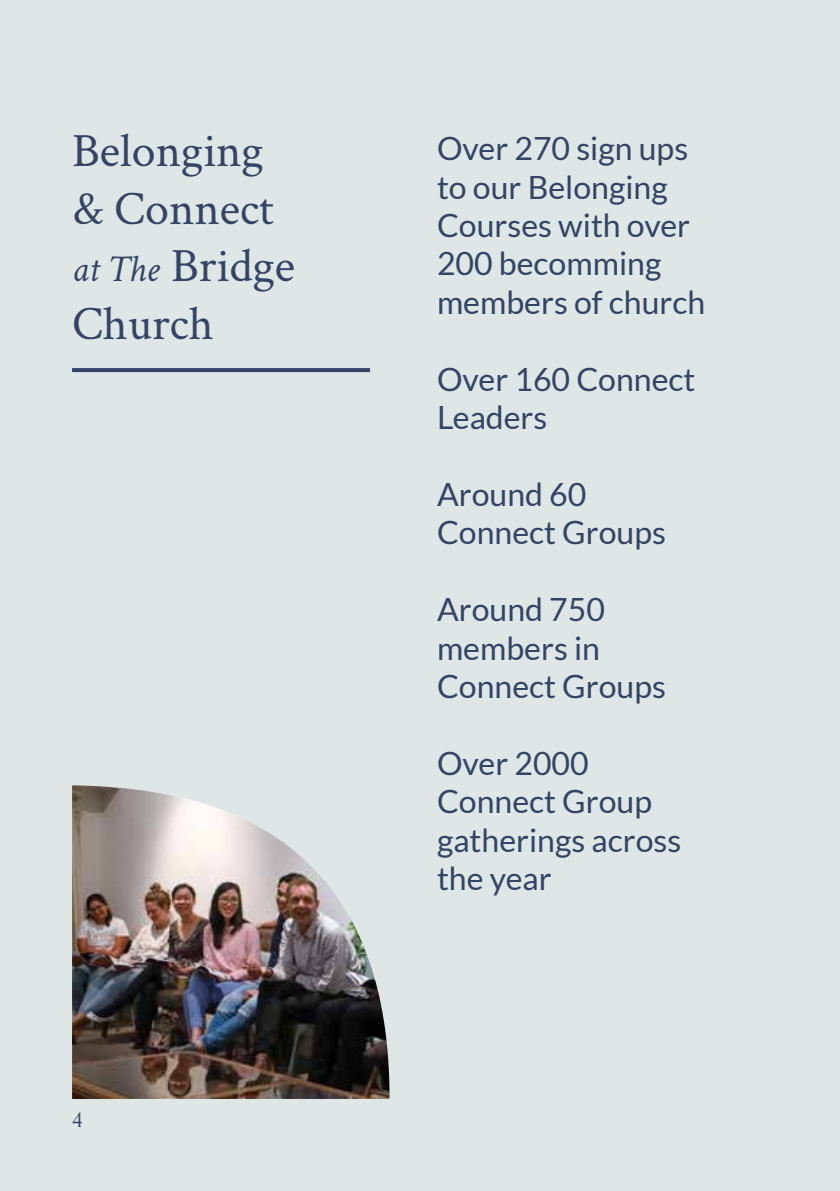
<style>
.page{position:relative;width:840px;height:1191px;background:#fff}
.page>*{position:absolute;margin:0;border:0;box-sizing:border-box;transform-origin:0 0}
.t1{font:48px/57.6px "Crimson Text";color:#344366}
.t2{font:32px/38.4px "Lato";color:#344366}
.t3{font:24px "Forum";color:#344366}
.s1{font-style:italic;font-size:38px}
</style>
<div class="page">
<div style="left:0;top:0;width:839px;height:1191px;background:#dfe6e6"></div>
<svg style="left:72px;top:368px;width:298px;height:4px"></svg>
<img style="left:72px;top:785px;width:317px;height:314px">
<h1 class="t1" style="left:72px;top:120px;width:224px">Belonging &amp; Connect <span class="s1">at The</span> Bridge<br>Church</h1>
<p class="t2" style="left:437px;top:129px;width:269px">Over 270 sign ups to our Belonging<br>Courses with over<br>200 becomming members of church</p>
<p class="t2" style="left:437px;top:359px;width:260px">Over 160 Connect<br>Leaders</p>
<p class="t2" style="left:437px;top:475px;width:230px">Around 60<br>Connect Groups</p>
<p class="t2" style="left:437px;top:590px;width:230px">Around 750 members in<br>Connect Groups</p>
<p class="t3" style="left:72px;top:1106px;width:12px">4</p>
<p class="t2" style="left:437px;top:743px;width:245px">Over 2000<br>Connect Group gatherings across the year</p>
</div>
